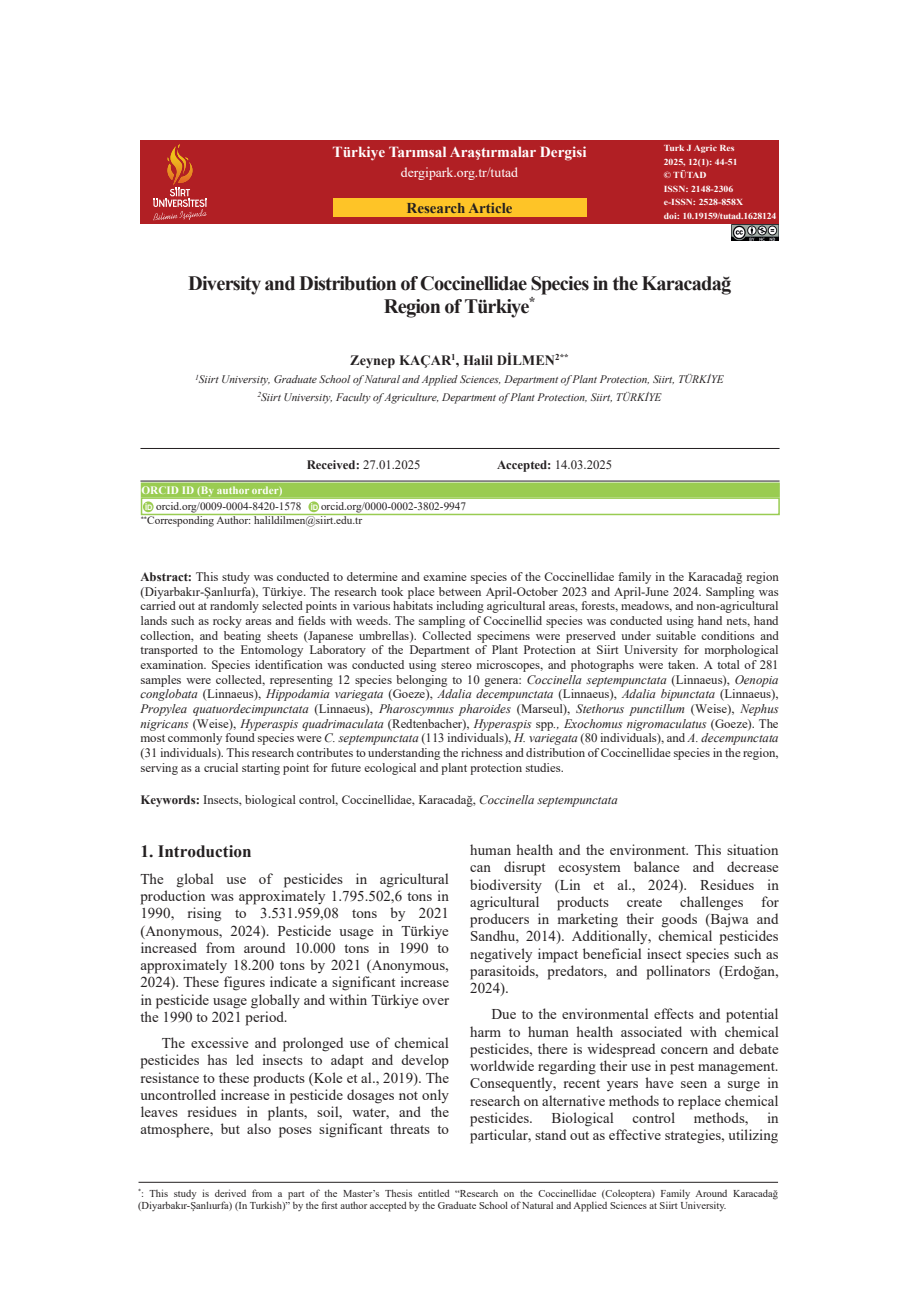
<style>
.page{position:relative;width:919px;height:1289px;background:#fff}
.page>*{position:absolute;margin:0;border:0;box-sizing:border-box;transform-origin:0 0}
.t1{font:700 20.4px/23.2px "Times New Roman";letter-spacing:-.04em;color:#231f20;text-align:center}
.t2{font:700 17.25px "Times New Roman";color:#231f20}
.t3{font:700 15.3px "Times New Roman";color:#fff}
.t4{font:15px/17.2px "Times New Roman";color:#231f20;text-align:justify}
.t5{font:700 15px "Times New Roman";color:#231f20}
.t6{font:700 14.25px "Times New Roman";color:#231f20}
.t7{font:13.8px "Times New Roman";color:#fff}
.t8{font:12.75px/14.7px "Times New Roman";letter-spacing:-.005em;color:#231f20;text-align:justify}
.t9{font:italic 11.4px/17.4px "Times New Roman";letter-spacing:-.01em;color:#231f20;text-align:center}
.t10{font:11.4px "Times New Roman";letter-spacing:-.01em;color:#231f20}
.t11{font:700 11.4px "Times New Roman";letter-spacing:-.01em;color:#fff}
.t12{font:11.25px "Times New Roman";color:#231f20}
.t13{font:700 11.25px "Times New Roman";color:#fff}
.t14{font:10.5px/12.6px "Times New Roman";color:#231f20}
.t15{font:700 9.15px/13.5px "Times New Roman";color:#fff;scale:1.06 1}
.t16{font:700 7.5px "Arial";color:#fff}
.s1{font-weight:700}
.s2{font-style:italic}
</style>
<div class="page">
<div style="left:140px;top:140px;width:638px;height:84px;background:#b11f24"></div>
<div style="left:333px;top:198px;width:253px;height:19px;background:#fec427"></div>
<hr style="left:140px;top:448px;width:639px;height:1px;background:#231f20">
<hr style="left:140px;top:480px;width:639px;height:1px;background:#231f20">
<div style="left:141px;top:482px;width:638px;height:15px;background:#9acc51;border:2px solid #99cc52"></div>
<div style="left:141px;top:497px;width:638px;height:18px;background:#fff;border:2px solid #99cc52"></div>
<div style="left:143px;top:501px;width:11px;height:11px;background:#9ccc52;border-radius:50%"></div>
<div style="left:308px;top:501px;width:11px;height:11px;background:#9ccc52;border-radius:50%"></div>
<svg style="left:153px;top:144px;width:54px;height:76px"></svg>
<img style="left:731px;top:224px;width:47px;height:17px">
<hr style="left:138px;top:1181px;width:640px;height:1px;background:#231f20">
<p class="t3" style="left:332px;top:141px;width:255px">Türkiye Tarımsal Araştırmalar Dergisi</p>
<p class="t7" style="left:401px;top:162px;width:119px">dergipark.org.tr/tutad</p>
<p class="t5" style="left:406px;top:197px;width:107px">Research Article</p>
<p class="t15" style="left:663px;top:141px;width:108px">Turk J Agric Res<br>2025, 12(1): 44-51<br>© TÜTAD<br>ISSN: 2148-2306<br>e-ISSN: 2528-858X<br>doi: 10.19159/tutad.1628124</p>
<h1 class="t1" style="left:188px;top:271px;width:544px">Diversity and Distribution of Coccinellidae Species in the Karacadağ<br>Region of Türkiye<sup>*</sup></h1>
<p class="t6" style="left:350px;top:350px;width:220px">Zeynep KAÇAR<sup>1</sup>, Halil DİLMEN<sup>2**</sup></p>
<p class="t9" style="left:195px;top:370px;width:530px"><sup>1</sup>Siirt University, Graduate School of Natural and Applied Sciences, Department of Plant Protection, Siirt, TÜRKİYE<br><sup>2</sup>Siirt University, Faculty of Agriculture, Department of Plant Protection, Siirt, TÜRKİYE</p>
<p class="t8" style="left:306px;top:456px;width:115px"><span class="s1">Received:</span> 27.01.2025</p>
<p class="t8" style="left:497px;top:456px;width:117px"><span class="s1">Accepted:</span> 14.03.2025</p>
<p class="t13" style="left:141px;top:482px;width:143px">ORCID ID (By author order)</p>
<p class="t16" style="left:145px;top:502px;width:9px">İD</p>
<p class="t16" style="left:311px;top:502px;width:9px">İD</p>
<p class="t12" style="left:141px;top:512px;width:223px"><sup>**</sup>Corresponding Author: halildilmen@siirt.edu.tr</p>
<p class="t11" style="left:144px;top:489px;width:143px">ORCID ID (By author order)</p>
<p class="t10" style="left:143px;top:503px;width:298px">orcid.org/0009-0004-8420-1578; orcid.org/0000-0002-3802-9947</p>
<p class="t12" style="left:156px;top:498px;width:147px">orcid.org/0009-0004-8420-1578</p>
<p class="t12" style="left:321px;top:498px;width:147px">orcid.org/0000-0002-3802-9947</p>
<p class="t8" style="left:140px;top:569px;width:640px"><span class="s1">Abstract:</span> This study was conducted to determine and examine species of the Coccinellidae family in the Karacadağ region (Diyarbakır-Şanlıurfa), Türkiye. The research took place between April-October 2023 and April-June 2024. Sampling was carried out at randomly selected points in various habitats including agricultural areas, forests, meadows, and non-agricultural lands such as rocky areas and fields with weeds. The sampling of Coccinellid species was conducted using hand nets, hand collection, and beating sheets (Japanese umbrellas). Collected specimens were preserved under suitable conditions and transported to the Entomology Laboratory of the Department of Plant Protection at Siirt University for morphological examination. Species identification was conducted using stereo microscopes, and photographs were taken. A total of 281 samples were collected, representing 12 species belonging to 10 genera: <span class="s2">Coccinella septempunctata</span> (Linnaeus), <span class="s2">Oenopia conglobata</span> (Linnaeus), <span class="s2">Hippodamia variegata</span> (Goeze), <span class="s2">Adalia decempunctata</span> (Linnaeus), <span class="s2">Adalia bipunctata</span> (Linnaeus), <span class="s2">Propylea quatuordecimpunctata</span> (Linnaeus), <span class="s2">Pharoscymnus pharoides</span> (Marseul), <span class="s2">Stethorus punctillum</span> (Weise), <span class="s2">Nephus nigricans</span> (Weise), <span class="s2">Hyperaspis quadrimaculata</span> (Redtenbacher), <span class="s2">Hyperaspis</span> spp<span class="s2">., Exochomus nigromaculatus</span> (Goeze). The most commonly found species were <span class="s2">C. septempunctata</span> (113 individuals), <span class="s2">H. variegata</span> (80 individuals), and <span class="s2">A. decempunctata </span>(31 individuals). This research contributes to understanding the richness and distribution of Coccinellidae species in the region, serving as a crucial starting point for future ecological and plant protection studies.</p>
<p class="t8" style="left:140px;top:791px;width:479px"><span class="s1">Keywords:</span> Insects, biological control, Coccinellidae, Karacadağ, <span class="s2">Coccinella septempunctata</span></p>
<h2 class="t2" style="left:140px;top:838px;width:113px">1. Introduction</h2>
<p class="t4" style="left:140px;top:869px;width:310px">The global use of pesticides in agricultural production was approximately 1.795.502,6 tons in 1990, rising to 3.531.959,08 tons by 2021 (Anonymous, 2024). Pesticide usage in Türkiye increased from around 10.000 tons in 1990 to approximately 18.200 tons by 2021 (Anonymous, 2024). These figures indicate a significant increase in pesticide usage globally and within Türkiye over the 1990 to 2021 period.</p>
<p class="t4" style="left:140px;top:1033px;width:310px;text-indent:21px">The excessive and prolonged use of chemical pesticides has led insects to adapt and develop resistance to these products (Kole et al., 2019). The uncontrolled increase in pesticide dosages not only leaves residues in plants, soil, water, and the atmosphere, but also poses significant threats to</p>
<p class="t4" style="left:470px;top:840px;width:310px">human health and the environment. This situation can disrupt ecosystem balance and decrease biodiversity (Lin et al., 2024). Residues in agricultural products create challenges for producers in marketing their goods (Bajwa and Sandhu, 2014). Additionally, chemical pesticides negatively impact beneficial insect species such as parasitoids, predators, and pollinators (Erdoğan, 2024).</p>
<p class="t4" style="left:470px;top:1005px;width:310px;text-indent:21px">Due to the environmental effects and potential harm to human health associated with chemical pesticides, there is widespread concern and debate worldwide regarding their use in pest management.<br>Consequently, recent years have seen a surge in research on alternative methods to replace chemical pesticides. Biological control methods, in particular, stand out as effective strategies, utilizing</p>
<p class="t14" style="left:138px;top:1186px;width:641px"><sup>*</sup>: This study is derived from a part of the Master’s Thesis entitled “Research on the Coccinellidae (Coleoptera) Family Around Karacadağ (Diyarbakır-Şanlıurfa) (In Turkish)” by the first author accepted by the Graduate School of Natural and Applied Sciences at Siirt University.</p>
</div>
